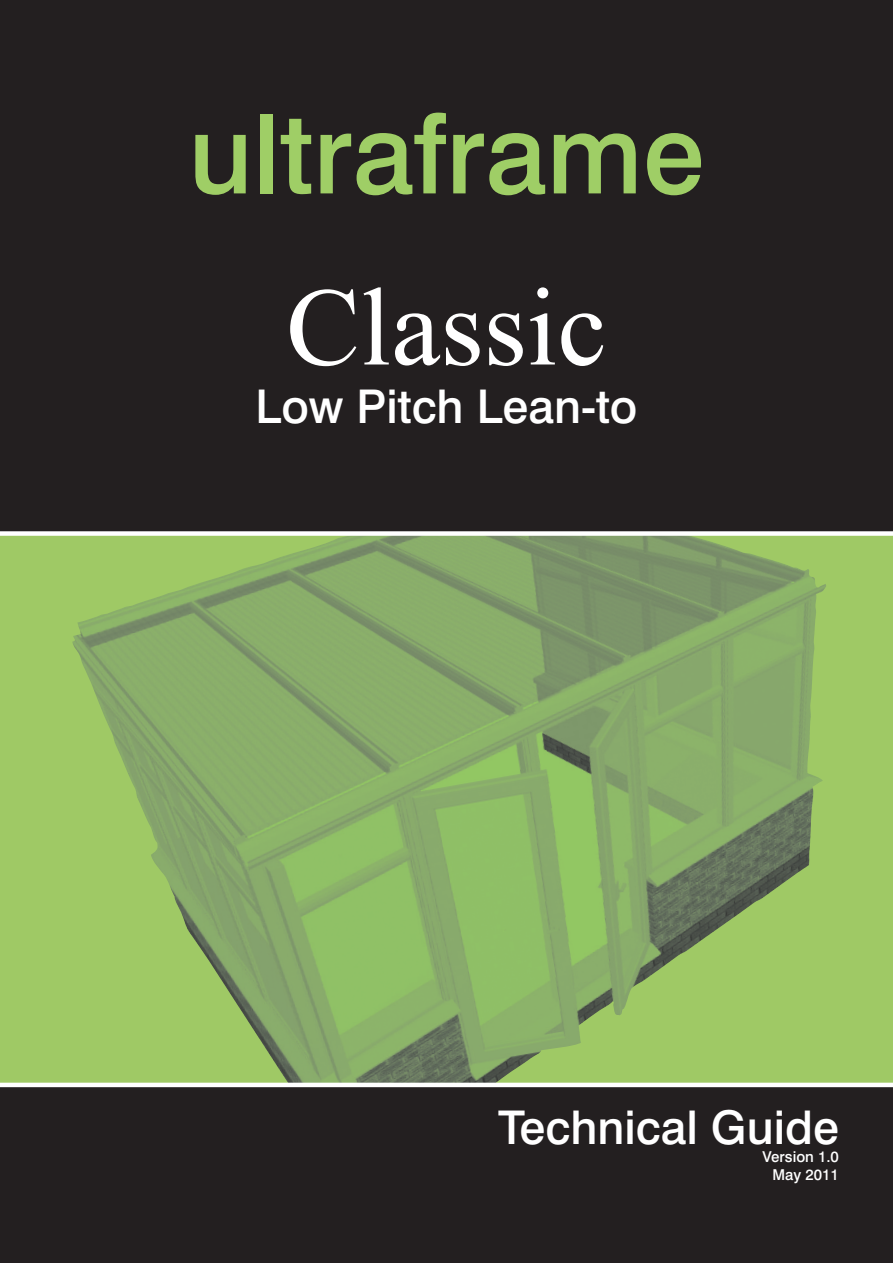
<style>
.page{position:relative;width:893px;height:1263px;background:#fff}
.page>*{position:absolute;margin:0;border:0;box-sizing:border-box;transform-origin:0 0}
.t1{font:500 111px "Swiss 721 BT";color:#9fce66}
.t2{font:111px "Times New Roman";color:#fff}
.t3{font:500 46.5px "Swiss 721 BT";color:#fff}
.t4{font:500 15px/18px "Swiss 721 BT";color:#fff;text-align:right}
</style>
<div class="page">
<div style="left:0;top:533px;width:893px;height:571px;background:#9fc965"></div>
<img style="left:72px;top:536px;width:754px;height:547px">
<div style="left:0;top:0;width:893px;height:533px;background:#231f20"></div>
<div style="left:0;top:531px;width:893px;height:5px;background:#fff"></div>
<div style="left:0;top:1085px;width:893px;height:178px;background:#231f20"></div>
<hr style="left:0;top:1083px;width:893px;height:4px;background:#fff">
<h1 class="t1" style="left:188px;top:86px;width:518px">ultraframe</h1>
<h1 class="t2" style="left:286px;top:263px;width:322px">Classic</h1>
<p class="t3" style="left:256px;top:378px;width:383px">Low Pitch Lean-to</p>
<p class="t3" style="left:498px;top:1099px;width:342px">Technical Guide</p>
<p class="t4" style="left:763px;top:1147px;width:78px">Version 1.0<br>May 2011</p>
</div>
